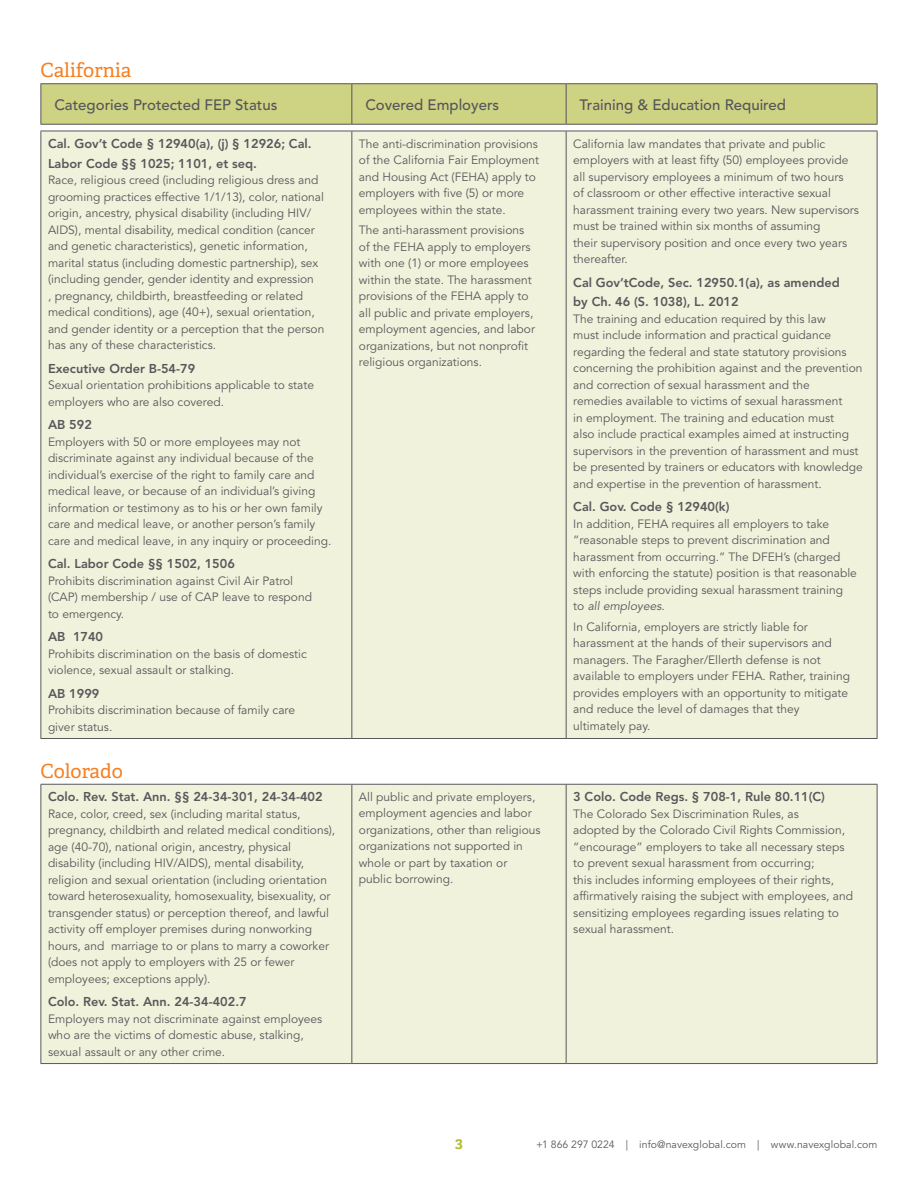
<style>
.page{position:relative;width:918px;height:1188px;background:#fff}
.page>*{position:absolute;margin:0;border:0;box-sizing:border-box;transform-origin:0 0}
.t1{font:19.5px "Adelle";color:#f57f21}
.t2{font:500 15px "Avenir LT Std";color:#54565a}
.t3{font:700 15px "Adelle";color:#b4bd34}
.t4{font:800 12.75px/19.5px "Avenir LT Std";color:#57585a}
.t5{font:12px/16.5px "Avenir LT Std";color:#57585a}
.t6{font:10.5px "Avenir LT Std";letter-spacing:.005em;color:#57585a}
.s1{font-style:italic}
</style>
<div class="page">
<div style="left:41px;top:84px;width:836px;height:40px;background:#ced283"></div>
<hr style="left:351px;top:84px;width:1px;height:40px;background:#54565a">
<hr style="left:566px;top:84px;width:1px;height:40px;background:#54565a">
<hr style="left:877px;top:84px;width:1px;height:40px;background:#54565a">
<hr style="left:40px;top:83px;width:312px;height:1px;background:#54565a">
<hr style="left:40px;top:84px;width:1px;height:40px;background:#54565a">
<hr style="left:352px;top:83px;width:214px;height:1px;background:#54565a">
<hr style="left:566px;top:83px;width:311px;height:1px;background:#54565a">
<hr style="left:40px;top:124px;width:312px;height:1px;background:#54565a">
<hr style="left:352px;top:124px;width:214px;height:1px;background:#54565a">
<hr style="left:566px;top:124px;width:311px;height:1px;background:#54565a">
<div style="left:41px;top:132px;width:836px;height:606px;background:#f1f2dc"></div>
<hr style="left:351px;top:131px;width:1px;height:607px;background:#57585a">
<hr style="left:566px;top:131px;width:1px;height:607px;background:#57585a">
<hr style="left:40px;top:131px;width:312px;height:1px;background:#57585a">
<hr style="left:40px;top:131px;width:1px;height:607px;background:#57585a">
<hr style="left:352px;top:131px;width:214px;height:1px;background:#57585a">
<hr style="left:566px;top:131px;width:311px;height:1px;background:#57585a">
<hr style="left:877px;top:131px;width:1px;height:607px;background:#57585a">
<hr style="left:40px;top:738px;width:312px;height:1px;background:#57585a">
<hr style="left:352px;top:738px;width:214px;height:1px;background:#57585a">
<hr style="left:566px;top:738px;width:311px;height:1px;background:#57585a">
<div style="left:41px;top:785px;width:836px;height:278px;background:#f1f2dc"></div>
<hr style="left:351px;top:785px;width:1px;height:278px;background:#57585a">
<hr style="left:566px;top:785px;width:1px;height:278px;background:#57585a">
<hr style="left:40px;top:784px;width:312px;height:1px;background:#57585a">
<hr style="left:40px;top:785px;width:1px;height:278px;background:#57585a">
<hr style="left:352px;top:784px;width:214px;height:1px;background:#57585a">
<hr style="left:566px;top:784px;width:311px;height:1px;background:#57585a">
<hr style="left:877px;top:785px;width:1px;height:278px;background:#57585a">
<hr style="left:40px;top:1063px;width:312px;height:1px;background:#57585a">
<hr style="left:352px;top:1063px;width:214px;height:1px;background:#57585a">
<hr style="left:566px;top:1063px;width:311px;height:1px;background:#57585a">
<h1 class="t1" style="left:40px;top:56px;width:92px">California</h1>
<p class="t2" style="left:54px;top:96px;width:225px">Categories Protected FEP Status</p>
<p class="t2" style="left:365px;top:96px;width:135px">Covered Employers</p>
<p class="t2" style="left:580px;top:96px;width:208px">Training &amp; Education Required</p>
<p class="t4" style="left:48px;top:134px;width:265px">Cal. Gov’t Code § 12940(a), (j) § 12926; Cal.<br>Labor Code §§ 1025; 1101, et seq.</p>
<p class="t5" style="left:48px;top:172px;width:278px">Race, religious creed (including religious dress and grooming practices effective 1/1/13), color, national origin, ancestry, physical disability (including HIV/ AIDS), mental disability, medical condition (cancer and genetic characteristics), genetic information, marital status (including domestic partnership), sex (including gender, gender identity and expression<br>, pregnancy, childbirth, breastfeeding or related medical conditions), age (40+), sexual orientation, and gender identity or a perception that the person has any of these characteristics.</p>
<p class="t4" style="left:48px;top:359px;width:149px">Executive Order B-54-79</p>
<p class="t5" style="left:48px;top:377px;width:268px">Sexual orientation prohibitions applicable to state employers who are also covered.</p>
<p class="t4" style="left:48px;top:415px;width:45px">AB 592</p>
<p class="t5" style="left:48px;top:434px;width:285px">Employers with 50 or more employees may not discriminate against any individual because of the individual’s exercise of the right to family care and medical leave, or because of an individual’s giving information or testimony as to his or her own family care and medical leave, or another person’s family care and medical leave, in any inquiry or proceeding.</p>
<p class="t4" style="left:48px;top:554px;width:188px">Cal. Labor Code §§ 1502, 1506</p>
<p class="t5" style="left:48px;top:573px;width:266px">Prohibits discrimination against Civil Air Patrol (CAP) membership / use of CAP leave to respond to emergency.</p>
<p class="t4" style="left:48px;top:627px;width:57px">AB 1740</p>
<p class="t5" style="left:48px;top:646px;width:260px">Prohibits discrimination on the basis of domestic violence, sexual assault or stalking.</p>
<p class="t4" style="left:48px;top:684px;width:53px">AB 1999</p>
<p class="t5" style="left:48px;top:702px;width:249px">Prohibits discrimination because of family care giver status.</p>
<p class="t5" style="left:573px;top:136px;width:287px">California law mandates that private and public employers with at least fifty (50) employees provide all supervisory employees a minimum of two hours<br>of classroom or other effective interactive sexual harassment training every two years. New supervisors must be trained within six months of assuming<br>their supervisory position and once every two years thereafter.</p>
<p class="t4" style="left:573px;top:273px;width:268px">Cal Gov’tCode, Sec. 12950.1(a), as amended by Ch. 46 (S. 1038), L. 2012</p>
<p class="t5" style="left:573px;top:311px;width:291px">The training and education required by this law<br>must include information and practical guidance regarding the federal and state statutory provisions concerning the prohibition against and the prevention and correction of sexual harassment and the<br>remedies available to victims of sexual harassment<br>in employment. The training and education must<br>also include practical examples aimed at instructing supervisors in the prevention of harassment and must be presented by trainers or educators with knowledge and expertise in the prevention of harassment.</p>
<p class="t4" style="left:573px;top:497px;width:158px">Cal. Gov. Code § 12940(k)</p>
<p class="t5" style="left:573px;top:516px;width:285px">In addition, FEHA requires all employers to take “reasonable steps to prevent discrimination and harassment from occurring.” The DFEH’s (charged with enforcing the statute) position is that reasonable steps include providing sexual harassment training to <span class="s1">all employees.</span></p>
<p class="t5" style="left:573px;top:619px;width:278px">In California, employers are strictly liable for harassment at the hands of their supervisors and managers. The Faragher/Ellerth defense is not available to employers under FEHA. Rather, training provides employers with an opportunity to mitigate and reduce the level of damages that they ultimately pay.</p>
<p class="t5" style="left:359px;top:136px;width:182px">The anti-discrimination provisions of the California Fair Employment and Housing Act (FEHA) apply to employers with five (5) or more employees within the state.</p>
<p class="t5" style="left:359px;top:222px;width:178px">The anti-harassment provisions of the FEHA apply to employers with one (1) or more employees within the state. The harassment provisions of the FEHA apply to all public and private employers, employment agencies, and labor organizations, but not nonprofit religious organizations.</p>
<h1 class="t1" style="left:40px;top:757px;width:84px">Colorado</h1>
<p class="t4" style="left:48px;top:787px;width:276px">Colo. Rev. Stat. Ann. §§ 24-34-301, 24-34-402</p>
<p class="t5" style="left:48px;top:806px;width:289px">Race, color, creed, sex (including marital status, pregnancy, childbirth and related medical conditions), age (40-70), national origin, ancestry, physical disability (including HIV/AIDS), mental disability, religion and sexual orientation (including orientation toward heterosexuality, homosexuality, bisexuality, or transgender status) or perception thereof, and lawful activity off employer premises during nonworking hours, and marriage to or plans to marry a coworker (does not apply to employers with 25 or fewer employees; exceptions apply).</p>
<p class="t4" style="left:48px;top:992px;width:200px">Colo. Rev. Stat. Ann. 24-34-402.7</p>
<p class="t5" style="left:48px;top:1011px;width:276px">Employers may not discriminate against employees who are the victims of domestic abuse, stalking, sexual assault or any other crime.</p>
<p class="t5" style="left:359px;top:789px;width:183px">All public and private employers, employment agencies and labor organizations, other than religious organizations not supported in whole or part by taxation or public borrowing.</p>
<p class="t4" style="left:573px;top:787px;width:253px">3 Colo. Code Regs. § 708-1, Rule 80.11(C)</p>
<p class="t5" style="left:573px;top:806px;width:281px">The Colorado Sex Discrimination Rules, as<br>adopted by the Colorado Civil Rights Commission, “encourage” employers to take all necessary steps to prevent sexual harassment from occurring;<br>this includes informing employees of their rights, affirmatively raising the subject with employees, and sensitizing employees regarding issues relating to sexual harassment.</p>
<p class="t3" style="left:455px;top:1132px;width:9px">3</p>
<p class="t6" style="left:536px;top:1138px;width:343px">+1 866 297 0224 | info@navexglobal.com | www.navexglobal.com</p>
</div>
